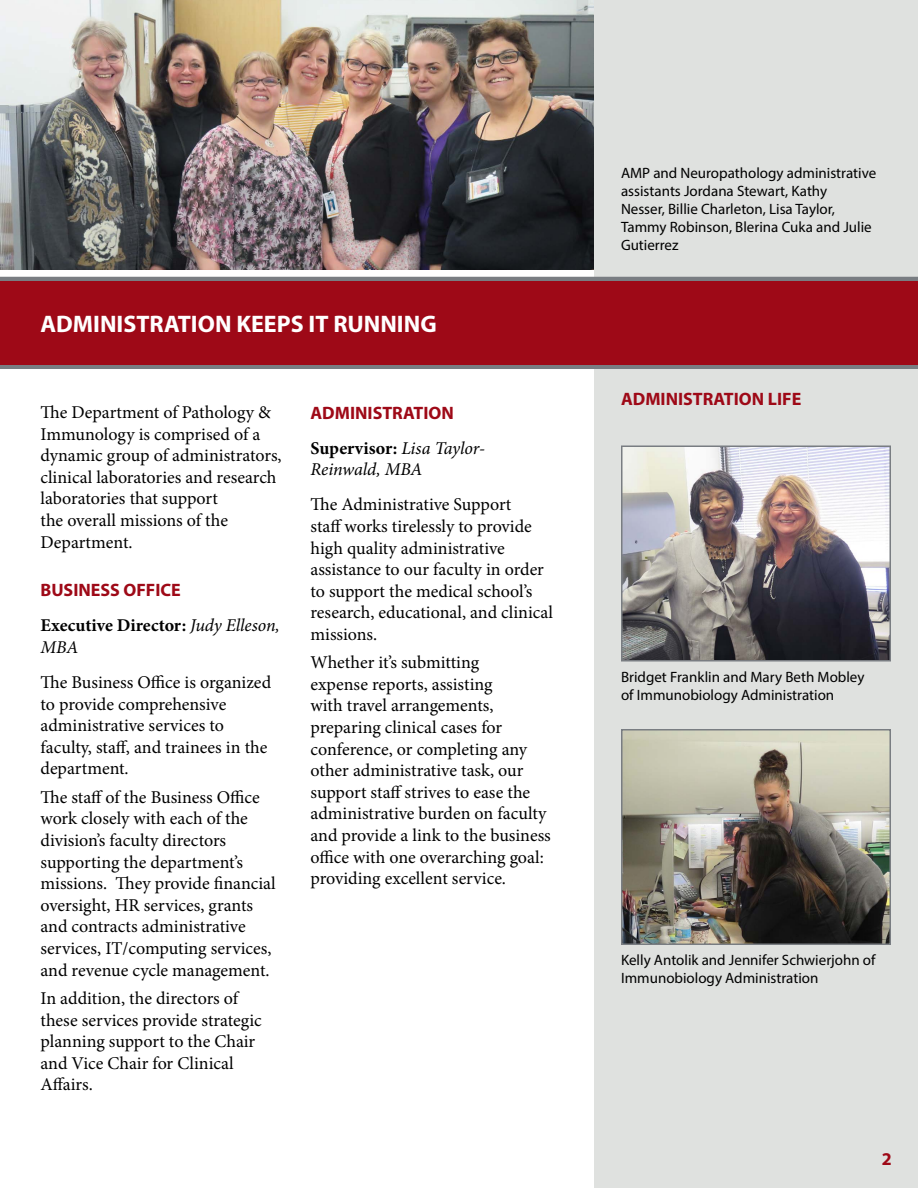
<style>
.page{position:relative;width:918px;height:1188px;background:#fff}
.page>*{position:absolute;margin:0;border:0;box-sizing:border-box;transform-origin:0 0}
.t1{font:700 24px "Myriad Pro";color:#fff}
.t2{font:18px/21.6px "Minion Pro";color:#000}
.t3{font:700 18px "Myriad Pro";color:#9e0917}
.t4{font:italic 18px/21.6px "Minion Pro";letter-spacing:-.005em;color:#000}
.t5{font:700 18px/21.6px "Minion Pro";color:#000}
.t6{font:15px/18px "Myriad Pro";color:#000}
.s1{font-weight:400;font-style:italic}
.s2{font-weight:700;font-style:normal}
</style>
<div class="page">
<div style="left:594px;top:0;width:324px;height:1188px;background:#dfe1df"></div>
<hr style="left:0;top:277px;width:918px;height:4px;background:#797d82">
<div style="left:0;top:364px;width:918px;height:5px;background:#797d82"></div>
<div style="left:0;top:281px;width:918px;height:83px;background:#9e0917"></div>
<img style="left:0;top:0;width:594px;height:270px">
<img style="left:624px;top:449px;width:264px;height:210px">
<div style="left:621px;top:446px;width:270px;height:216px;border:2px solid #797d82"></div>
<img style="left:624px;top:732px;width:264px;height:210px">
<div style="left:621px;top:729px;width:270px;height:216px;border:2px solid #797d82"></div>
<h1 class="t1" style="left:40px;top:308px;width:398px">ADMINISTRATION KEEPS IT RUNNING</h1>
<p class="t2" style="left:40px;top:402px;width:243px">The Department of Pathology &amp;<br>Immunology is comprised of a dynamic group of administrators, clinical laboratories and research laboratories that support<br>the overall missions of the<br>Department.</p>
<p class="t3" style="left:40px;top:578px;width:142px">BUSINESS OFFICE</p>
<p class="t5" style="left:40px;top:615px;width:241px">Executive Director: <span class="s1">Judy Elleson,<br>MBA</span></p>
<p class="t2" style="left:40px;top:672px;width:232px">The Business Office is organized to provide comprehensive administrative services to faculty, staff, and trainees in the department.</p>
<p class="t2" style="left:40px;top:786px;width:237px">The staff of the Business Office work closely with each of the division’s faculty directors supporting the department’s missions. They provide financial oversight, HR services, grants and contracts administrative services, IT/computing services, and revenue cycle management.</p>
<p class="t2" style="left:40px;top:988px;width:223px">In addition, the directors of these services provide strategic planning support to the Chair and Vice Chair for Clinical<br>Affairs.</p>
<p class="t3" style="left:310px;top:401px;width:145px">ADMINISTRATION</p>
<p class="t4" style="left:310px;top:437px;width:176px"><span class="s2">Supervisor:</span> Lisa Taylor-<br>Reinwald, MBA</p>
<p class="t2" style="left:310px;top:494px;width:244px">The Administrative Support<br>staff works tirelessly to provide high quality administrative assistance to our faculty in order to support the medical school’s research, educational, and clinical missions.</p>
<p class="t2" style="left:310px;top:652px;width:242px">Whether it’s submitting<br>expense reports, assisting<br>with travel arrangements, preparing clinical cases for conference, or completing any other administrative task, our support staff strives to ease the administrative burden on faculty and provide a link to the business office with one overarching goal: providing excellent service.</p>
<p class="t6" style="left:621px;top:163px;width:257px">AMP and Neuropathology administrative assistants Jordana Stewart, Kathy<br>Nesser, Billie Charleton, Lisa Taylor, Tammy Robinson, Blerina Cuka and Julie Gutierrez</p>
<p class="t3" style="left:621px;top:387px;width:182px">ADMINISTRATION LIFE</p>
<p class="t6" style="left:621px;top:667px;width:245px">Bridget Franklin and Mary Beth Mobley of Immunobiology Administration</p>
<p class="t6" style="left:621px;top:951px;width:256px">Kelly Antolik and Jennifer Schwierjohn of<br>Immunobiology Administration</p>
<p class="t3" style="left:882px;top:1148px;width:11px">2</p>
</div>
